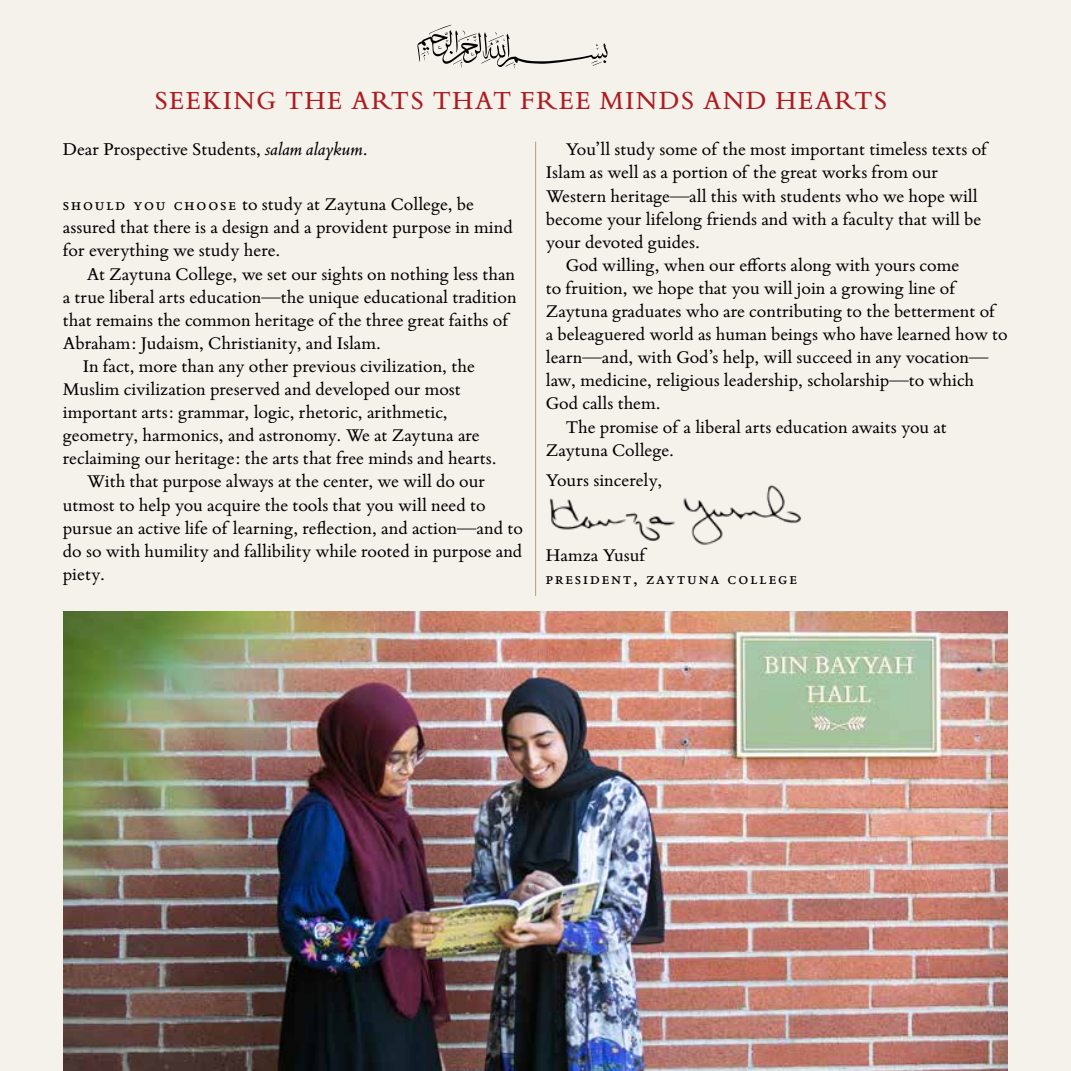
<style>
.page{position:relative;width:1071px;height:1071px;background:#f5f1eb}
.page>*{position:absolute;margin:0;border:0;box-sizing:border-box;transform-origin:0 0}
.t1{font:28px "Bembo Book MT Pro DI";letter-spacing:.05em;color:#ae1b1f}
.t2{font:19.25px/23.1px "Bembo Book MT Pro DI";color:#000}
.t3{font:19.25px/23.1px "Bembo Book MT Pro DI";letter-spacing:.1em;color:#000}
.s1{font-family:"Bembo Book MT Pro DI Italic"}
</style>
<div class="page">
<img style="left:63px;top:611px;width:945px;height:460px">
<img style="left:549px;top:484px;width:253px;height:61px">
<hr style="left:535px;top:142px;width:1px;height:454px;background:#b6a16a">
<svg style="left:417px;top:25px;width:191px;height:44px"></svg>
<h1 class="t1" style="left:155px;top:84px;width:734px">SEEKING THE ARTS THAT FREE MINDS AND HEARTS</h1>
<p class="t2" style="left:63px;top:138px;width:306px">Dear Prospective Students, <span class="s1">salam alaykum</span>.</p>
<p class="t2" style="left:63px;top:192px;width:451px">S hould you choose to study at Zaytuna College, be assured that there is a design and a provident purpose in mind for everything we study here.</p>
<p class="t2" style="left:87px;top:262px;width:430px">At Zaytuna College, we set our sights on nothing less than</p>
<p class="t2" style="left:63px;top:285px;width:455px">a true liberal arts education—the unique educational tradition</p>
<p class="t2" style="left:63px;top:308px;width:448px">that remains the common heritage of the three great faiths of</p>
<p class="t2" style="left:63px;top:331px;width:320px">Abraham: Judaism, Christianity, and Islam.</p>
<p class="t2" style="left:83px;top:354px;width:394px">In fact, more than any other previous civilization, the</p>
<p class="t2" style="left:63px;top:377px;width:400px">Muslim civilization preserved and developed our most</p>
<p class="t2" style="left:63px;top:400px;width:386px">important arts: grammar, logic, rhetoric, arithmetic,</p>
<p class="t2" style="left:63px;top:423px;width:418px">geometry, harmonics, and astronomy. We at Zaytuna are</p>
<p class="t2" style="left:63px;top:447px;width:435px">reclaiming our heritage: the arts that free minds and hearts.</p>
<p class="t2" style="left:87px;top:470px;width:400px">With that purpose always at the center, we will do our</p>
<p class="t2" style="left:63px;top:493px;width:424px">utmost to help you acquire the tools that you will need to</p>
<p class="t2" style="left:63px;top:516px;width:462px">pursue an active life of learning, reflection, and action—and to</p>
<p class="t2" style="left:63px;top:539px;width:461px">do so with humility and fallibility while rooted in purpose and</p>
<p class="t2" style="left:63px;top:562px;width:44px">piety.</p>
<p class="t2" style="left:566px;top:138px;width:424px">You’ll study some of the most important timeless texts of</p>
<p class="t2" style="left:546px;top:161px;width:394px">Islam as well as a portion of the great works from our</p>
<p class="t2" style="left:546px;top:184px;width:433px">Western heritage—all this with students who we hope will</p>
<p class="t2" style="left:546px;top:207px;width:437px">become your lifelong friends and with a faculty that will be</p>
<p class="t2" style="left:546px;top:230px;width:156px">your devoted guides.</p>
<p class="t2" style="left:566px;top:253px;width:395px">God willing, when our efforts along with yours come</p>
<p class="t2" style="left:546px;top:276px;width:412px">to fruition, we hope that you will join a growing line of</p>
<p class="t2" style="left:546px;top:299px;width:452px">Zaytuna graduates who are contributing to the betterment of</p>
<p class="t2" style="left:546px;top:322px;width:463px">a beleaguered world as human beings who have learned how to</p>
<p class="t2" style="left:546px;top:345px;width:444px">learn—and, with God’s help, will succeed in any vocation—</p>
<p class="t2" style="left:546px;top:369px;width:430px">law, medicine, religious leadership, scholarship—to which</p>
<p class="t2" style="left:546px;top:392px;width:116px">God calls them.</p>
<p class="t2" style="left:566px;top:415px;width:383px">The promise of a liberal arts education awaits you at</p>
<p class="t2" style="left:546px;top:438px;width:130px">Zaytuna College.</p>
<p class="t2" style="left:546px;top:469px;width:118px">Yours sincerely,</p>
<p class="t3" style="left:546px;top:544px;width:253px">Hamza Yusuf<br>President, Zaytuna College</p>
</div>
